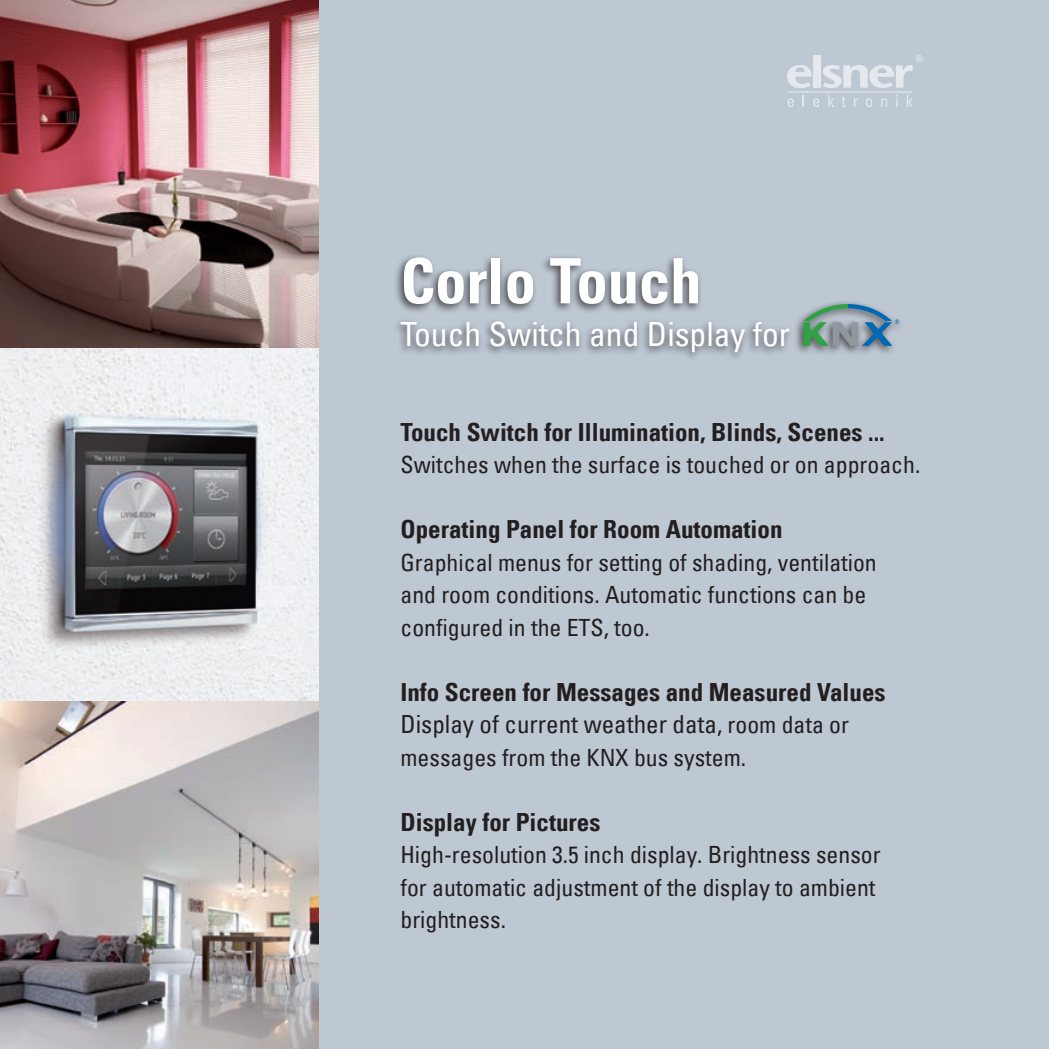
<style>
.page{position:relative;width:1049px;height:1049px;background:#bec8d3}
.page>*{position:absolute;margin:0;border:0;box-sizing:border-box;transform-origin:0 0}
.t1{font:62.5px "Univers Com 67 Bold Cond";color:#fff}
.t2{font:condensed 33.5px "Univers Com 57";color:#fff}
.t3{font:25px "Univers Com 67 Bold Cond";color:#231f20}
.t4{font:condensed 25px "Univers Com 57";color:#231f20}
.t5{font:condensed 23.75px/32.5px "Univers Com 57";color:#231f20}
.s1{font-size:23.75px}
</style>
<div class="page">
<div style="left:393px;top:253px;width:310px;height:61px;background:#231f20;opacity:.75"></div>
<div style="left:392px;top:318px;width:402px;height:45px;background:#231f20;opacity:.75"></div>
<div style="left:793px;top:299px;width:112px;height:58px;background:#231f20;opacity:.75"></div>
<svg style="left:803px;top:304px;width:96px;height:42px"></svg>
<img style="left:0;top:0;width:319px;height:1049px">
<svg style="left:787px;top:98px;width:7px;height:9px"></svg>
<svg style="left:803px;top:95px;width:1px;height:12px"></svg>
<svg style="left:813px;top:98px;width:6px;height:9px"></svg>
<svg style="left:828px;top:95px;width:6px;height:12px"></svg>
<svg style="left:841px;top:96px;width:5px;height:11px"></svg>
<svg style="left:854px;top:98px;width:4px;height:9px"></svg>
<svg style="left:866px;top:98px;width:6px;height:9px"></svg>
<svg style="left:881px;top:98px;width:6px;height:9px"></svg>
<svg style="left:896px;top:95px;width:2px;height:12px"></svg>
<svg style="left:907px;top:95px;width:6px;height:12px"></svg>
<svg style="left:787px;top:65px;width:25px;height:23px"></svg>
<div style="left:813px;top:55px;width:8px;height:33px;background:#e5e9ed"></div>
<hr style="left:788px;top:91px;width:124px;height:2px;background:#fff">
<svg style="left:823px;top:55px;width:100px;height:33px"></svg>
<h1 class="t1" style="left:400px;top:243px;width:302px">Corlo Touch</h1>
<h2 class="t2" style="left:400px;top:313px;width:391px">Touch Switch and Display for</h2>
<p class="t3" style="left:400px;top:417px;width:486px">Touch Switch for Illumination, Blinds, Scenes ...</p>
<p class="t5" style="left:400px;top:448px;width:521px">Switches when the surface is touched or on approach.</p>
<p class="t3" style="left:400px;top:514px;width:384px">Operating Panel for Room Automation</p>
<p class="t5" style="left:400px;top:546px;width:478px">Graphical menus for setting of shading, ventilation and room conditions. Automatic functions can be configured in the ETS, too.</p>
<p class="t3" style="left:400px;top:677px;width:487px">Info Screen for Messages and Measured Values</p>
<p class="t4" style="left:400px;top:709px;width:450px">Display of current weather data<span class="s1">, room data or</span></p>
<p class="t5" style="left:400px;top:741px;width:347px">messages from the KNX bus system.</p>
<p class="t3" style="left:400px;top:807px;width:201px">Display for Pictures</p>
<p class="t5" style="left:400px;top:838px;width:482px">High-resolution 3.5 inch display. Brightness sensor for automatic adjustment of the display to ambient brightness.</p>
</div>
